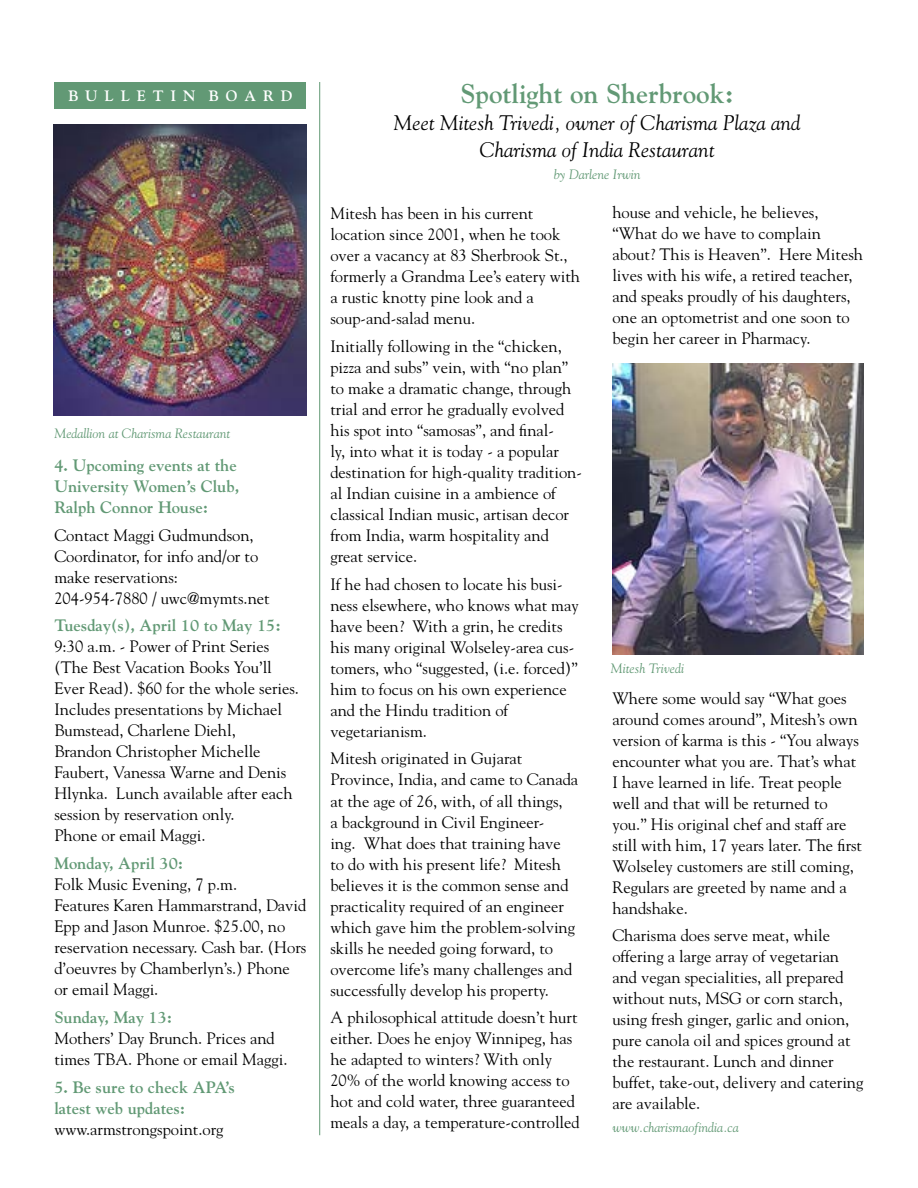
<style>
.page{position:relative;width:918px;height:1188px;background:#fff}
.page>*{position:absolute;margin:0;border:0;box-sizing:border-box;transform-origin:0 0}
.t1{font:700 27px "Goudy";color:#629975}
.t2{font:italic 21px/27px "Goudy";color:#000;text-align:center}
.t3{font:16.5px/21px "Goudy";color:#000}
.t4{font:700 16.5px/21px "Goudy";color:#629975}
.t5{font:700 15px "Goudy";letter-spacing:.46em;color:#fff}
.t6{font:italic 13.5px "Goudy";color:#629975}
</style>
<div class="page">
<hr style="left:319px;top:82px;width:1px;height:1053px;background:#629975">
<div style="left:54px;top:82px;width:252px;height:27px;background:#629975"></div>
<img style="left:54px;top:125px;width:252px;height:291px">
<img style="left:612px;top:363px;width:251px;height:291px">
<p class="t5" style="left:68px;top:87px;width:226px">BULLETIN BOARD</p>
<p class="t6" style="left:54px;top:425px;width:177px">Medallion at Charisma Restaurant</p>
<p class="t4" style="left:54px;top:455px;width:186px">4. Upcoming events at the<br>University Women’s Club,<br>Ralph Connor House:</p>
<p class="t3" style="left:54px;top:524px;width:217px">Contact Maggi Gudmundson,<br>Coordinator, for info and/or to make reservations:<br>204-954-7880 / uwc@mymts.net</p>
<p class="t4" style="left:54px;top:615px;width:228px">Tuesday(s), April 10 to May 15:</p>
<p class="t3" style="left:54px;top:636px;width:246px">9:30 a.m. - Power of Print Series (The Best Vacation Books You’ll<br>Ever Read). $60 for the whole series.<br>Includes presentations by Michael<br>Bumstead, Charlene Diehl,<br>Brandon Christopher Michelle<br>Faubert, Vanessa Warne and Denis<br>Hlynka. Lunch available after each session by reservation only.<br>Phone or email Maggi.</p>
<p class="t4" style="left:54px;top:853px;width:130px">Monday, April 30:</p>
<p class="t3" style="left:54px;top:874px;width:254px">Folk Music Evening, 7 p.m.<br>Features Karen Hammarstrand, David<br>Epp and Jason Munroe. $25.00, no reservation necessary. Cash bar. (Hors d’oeuvres by Chamberlyn’s.) Phone or email Maggi.</p>
<p class="t4" style="left:54px;top:1007px;width:119px">Sunday, May 13:</p>
<p class="t3" style="left:54px;top:1028px;width:235px">Mothers’ Day Brunch. Prices and times TBA. Phone or email Maggi.</p>
<p class="t4" style="left:54px;top:1077px;width:182px">5. Be sure to check APA’s latest web updates:</p>
<p class="t3" style="left:54px;top:1118px;width:171px">www.armstrongspoint.org</p>
<h1 class="t1" style="left:461px;top:77px;width:275px">Spotlight on Sherbrook:</h1>
<p class="t2" style="left:394px;top:109px;width:408px">Meet Mitesh Trivedi, owner of Charisma Plaza and<br>Charisma of India Restaurant</p>
<p class="t6" style="left:554px;top:166px;width:88px">by Darlene Irwin</p>
<p class="t3" style="left:330px;top:203px;width:251px">Mitesh has been in his current location since 2001, when he took over a vacancy at 83 Sherbrook St., formerly a Grandma Lee’s eatery with a rustic knotty pine look and a soup-and-salad menu.</p>
<p class="t3" style="left:330px;top:335px;width:253px">Initially following in the “chicken, pizza and subs” vein, with “no plan” to make a dramatic change, through trial and error he gradually evolved his spot into “samosas”, and final-<br>ly, into what it is today - a popular destination for high-quality tradition&shy;al Indian cuisine in a ambience of classical Indian music, artisan decor from India, warm hospitality and great service.</p>
<p class="t3" style="left:330px;top:573px;width:250px">If he had chosen to locate his busi&shy;ness elsewhere, who knows what may have been? With a grin, he credits his many original Wolseley-area cus&shy;tomers, who “suggested, (i.e. forced)” him to focus on his own experience and the Hindu tradition of vegetarianism.</p>
<p class="t3" style="left:330px;top:748px;width:249px">Mitesh originated in Gujarat Province, India, and came to Canada at the age of 26, with, of all things,<br>a background in Civil Engineer-<br>ing. What does that training have to do with his present life? Mitesh believes it is the common sense and practicality required of an engineer which gave him the problem-solving skills he needed going forward, to overcome life’s many challenges and successfully develop his property.</p>
<p class="t3" style="left:330px;top:1007px;width:251px">A philosophical attitude doesn’t hurt either. Does he enjoy Winnipeg, has he adapted to winters? With only 20% of the world knowing access to hot and cold water, three guaranteed meals a day, a temperature-controlled</p>
<p class="t3" style="left:612px;top:202px;width:252px">house and vehicle, he believes, “What do we have to complain about? This is Heaven”. Here Mitesh lives with his wife, a retired teacher, and speaks proudly of his daughters, one an optometrist and one soon to begin her career in Pharmacy.</p>
<p class="t6" style="left:611px;top:660px;width:75px">Mitesh Trivedi</p>
<p class="t3" style="left:612px;top:687px;width:251px">Where some would say “What goes around comes around”, Mitesh’s own version of karma is this - “You always encounter what you are. That’s what I have learned in life. Treat people well and that will be returned to you.” His original chef and staff are still with him, 17 years later. The first Wolseley customers are still coming, Regulars are greeted by name and a handshake.</p>
<p class="t3" style="left:612px;top:925px;width:253px">Charisma does serve meat, while offering a large array of vegetarian and vegan specialities, all prepared without nuts, MSG or corn starch, using fresh ginger, garlic and onion, pure canola oil and spices ground at the restaurant. Lunch and dinner buffet, take-out, delivery and catering are available.</p>
<p class="t6" style="left:612px;top:1120px;width:128px">www.charismaofindia.ca</p>
</div>
